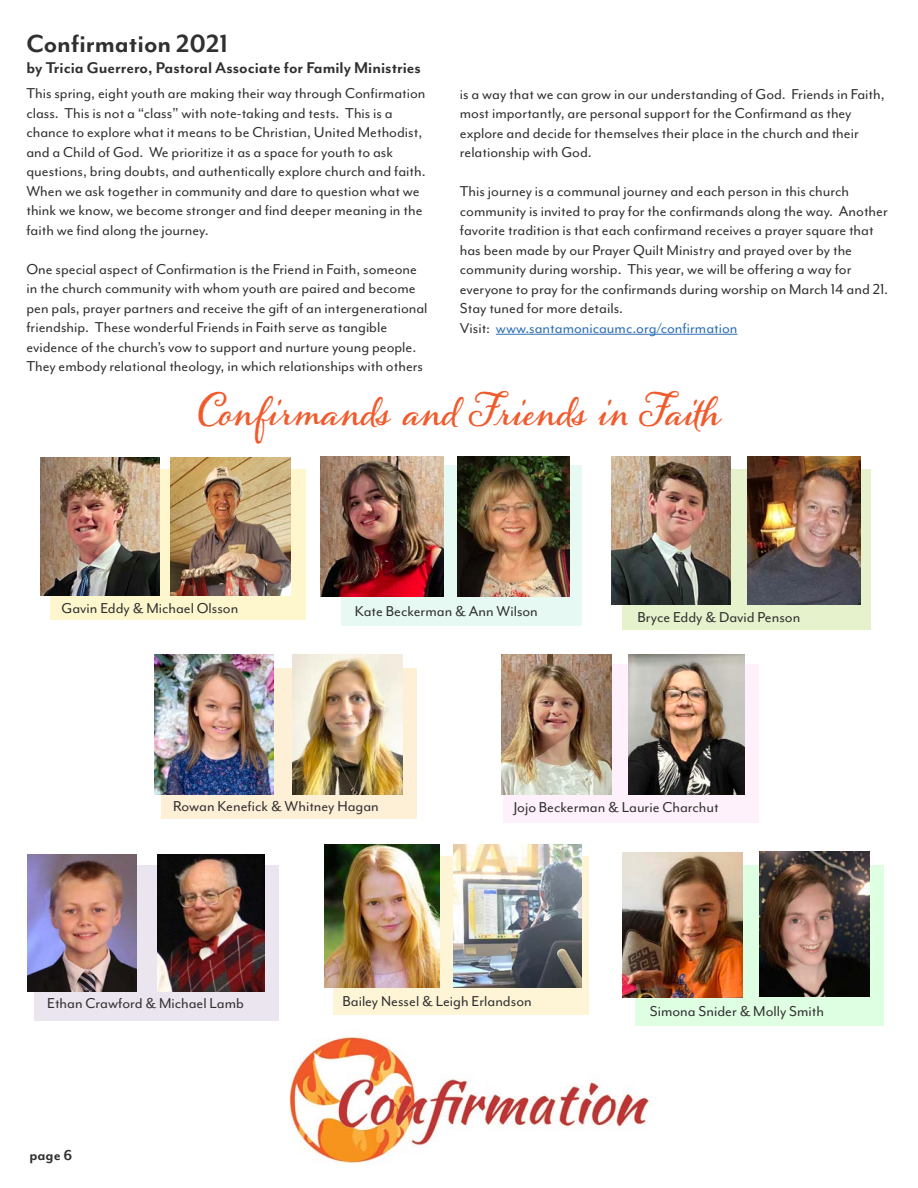
<style>
.page{position:relative;width:918px;height:1188px;background:#fff}
.page>*{position:absolute;margin:0;border:0;box-sizing:border-box;transform-origin:0 0}
.t1{font:700 40.5px "Alana";color:#f15a2b}
.t2{font:700 28.5px "Mr Eaves Mod OT";color:#312f30}
.t3{font:700 18px "Mr Eaves Mod OT";color:#312f30}
.t4{font:16.5px/19.5px "Mr Eaves Mod OT";color:#312f30}
.t5{font:16.5px "Mr Eaves Mod OT";color:#2d6eb7}
.t6{font:700 16.5px "Mr Eaves Mod OT";color:#312f30}
.s1{color:#312f30}
</style>
<div class="page">
<img style="left:289px;top:1037px;width:361px;height:127px">
<div style="left:333px;top:857px;width:256px;height:158px;background:#fef5d7"></div>
<div style="left:635px;top:865px;width:249px;height:161px;background:#dfffe3"></div>
<div style="left:35px;top:865px;width:244px;height:155px;background:#eae5ef"></div>
<div style="left:504px;top:665px;width:255px;height:158px;background:#fef1fb"></div>
<div style="left:161px;top:669px;width:256px;height:150px;background:#feefd7"></div>
<div style="left:623px;top:469px;width:248px;height:161px;background:#e6f2cb"></div>
<div style="left:341px;top:465px;width:241px;height:161px;background:#e6f9f3"></div>
<div style="left:50px;top:469px;width:256px;height:151px;background:#fef7cd"></div>
<img style="left:612px;top:456px;width:118px;height:149px">
<img style="left:748px;top:457px;width:112px;height:148px">
<img style="left:454px;top:845px;width:127px;height:143px">
<img style="left:457px;top:456px;width:112px;height:140px">
<img style="left:27px;top:854px;width:110px;height:137px">
<img style="left:41px;top:458px;width:118px;height:138px">
<img style="left:502px;top:655px;width:110px;height:139px">
<img style="left:320px;top:457px;width:123px;height:139px">
<img style="left:628px;top:655px;width:116px;height:139px">
<img style="left:158px;top:854px;width:107px;height:137px">
<img style="left:171px;top:458px;width:120px;height:138px">
<img style="left:759px;top:852px;width:110px;height:145px">
<img style="left:154px;top:655px;width:120px;height:140px">
<img style="left:622px;top:853px;width:121px;height:145px">
<img style="left:293px;top:655px;width:110px;height:140px">
<hr style="left:496px;top:334px;width:241px;height:1px;background:#2d6eb7">
<img style="left:324px;top:845px;width:115px;height:143px">
<p class="t2" style="left:26px;top:28px;width:204px">Confirmation 2021</p>
<p class="t3" style="left:26px;top:57px;width:396px">by Tricia Guerrero, Pastoral Associate for Family Ministries</p>
<p class="t4" style="left:26px;top:84px;width:401px">This spring, eight youth are making their way through Confirmation class. This is not a “class” with note-taking and tests. This is a chance to explore what it means to be Christian, United Methodist, and a Child of God. We prioritize it as a space for youth to ask questions, bring doubts, and authentically explore church and faith.<br>When we ask together in community and dare to question what we think we know, we become stronger and find deeper meaning in the faith we find along the journey.</p>
<p class="t4" style="left:26px;top:259px;width:403px">One special aspect of Confirmation is the Friend in Faith, someone in the church community with whom youth are paired and become pen pals, prayer partners and receive the gift of an intergenerational friendship. These wonderful Friends in Faith serve as tangible evidence of the church’s vow to support and nurture young people.<br>They embody relational theology, in which relationships with others</p>
<p class="t4" style="left:460px;top:84px;width:426px">is a way that we can grow in our understanding of God. Friends in Faith, most importantly, are personal support for the Confirmand as they explore and decide for themselves their place in the church and their relationship with God.</p>
<p class="t4" style="left:460px;top:182px;width:430px">This journey is a communal journey and each person in this church community is invited to pray for the confirmands along the way. Another favorite tradition is that each confirmand receives a prayer square that has been made by our Prayer Quilt Ministry and prayed over by the community during worship. This year, we will be offering a way for everyone to pray for the confirmands during worship on March 14 and 21.<br>Stay tuned for more details.</p>
<p class="t5" style="left:460px;top:319px;width:279px"><span class="s1">Visit:</span> www.santamonicaumc.org/confirmation</p>
<p class="t1" style="left:198px;top:387px;width:526px">Confirmands and Friends in Faith</p>
<p class="t4" style="left:62px;top:598px;width:178px">Gavin Eddy &amp; Michael Olsson</p>
<p class="t4" style="left:355px;top:602px;width:184px">Kate Beckerman &amp; Ann Wilson</p>
<p class="t4" style="left:637px;top:607px;width:164px">Bryce Eddy &amp; David Penson</p>
<p class="t4" style="left:173px;top:797px;width:207px">Rowan Kenefick &amp; Whitney Hagan</p>
<p class="t4" style="left:514px;top:798px;width:207px">Jojo Beckerman &amp; Laurie Charchut</p>
<p class="t4" style="left:47px;top:993px;width:198px">Ethan Crawford &amp; Michael Lamb</p>
<p class="t6" style="left:29px;top:1146px;width:44px">page 6</p>
<p class="t4" style="left:343px;top:991px;width:191px">Bailey Nessel &amp; Leigh Erlandson</p>
<p class="t4" style="left:650px;top:1002px;width:176px">Simona Snider &amp; Molly Smith</p>
</div>
